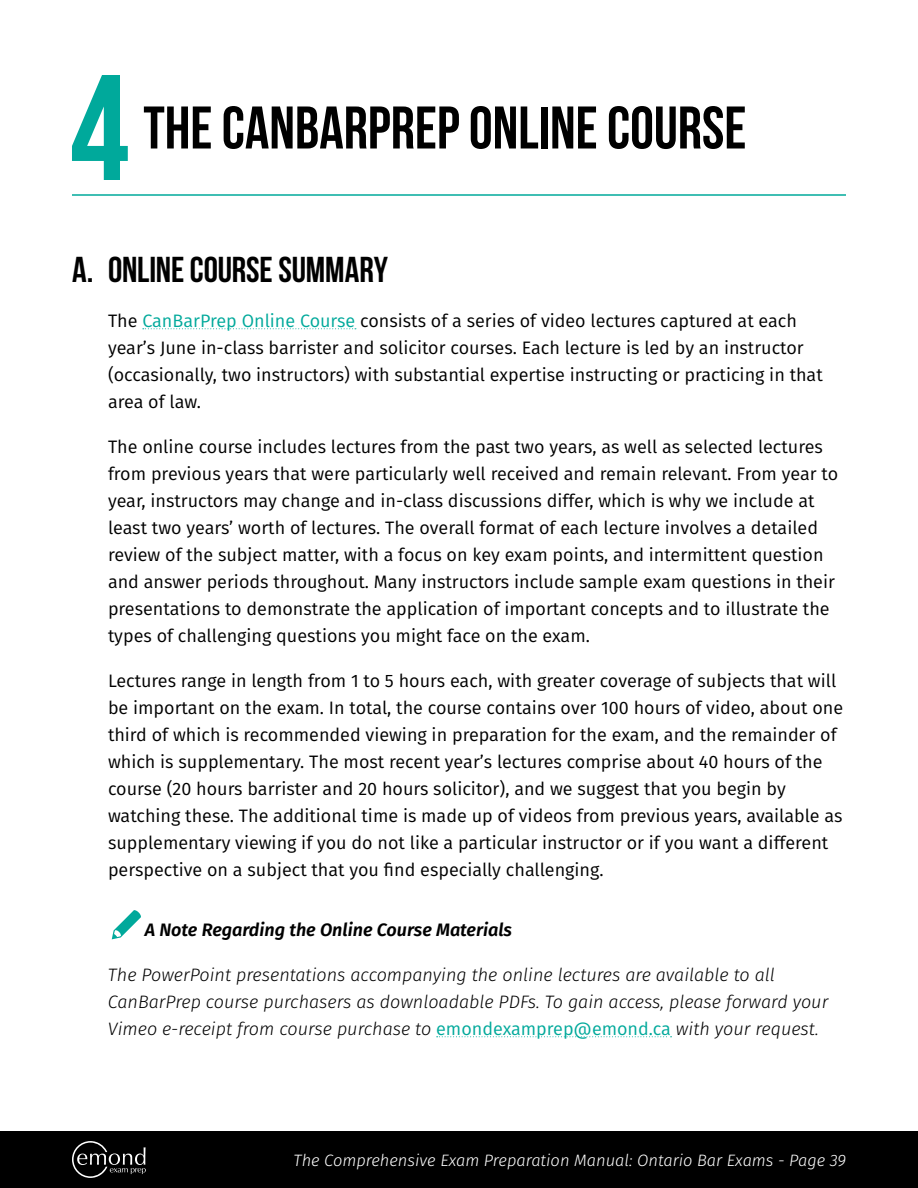
<style>
.page{position:relative;width:918px;height:1188px;background:#fff}
.page>*{position:absolute;margin:0;border:0;box-sizing:border-box;transform-origin:0 0}
.t1{font:700 150px "Bebas Neue";color:#00a99b}
.t2{font:75px "Entypo";color:#00a99b}
.t3{font:700 60px "Bebas Neue";color:#000}
.t4{font:700 36px "Bebas Neue";letter-spacing:-.005em;color:#000}
.t5{font:18px/27px "Fira Sans";color:#000}
.t6{font:italic 300 18px/27px "Fira Sans";color:#000}
.t7{font:italic 600 18px "Fira Sans";color:#000}
.t8{font:italic 300 16.5px "Fira Sans";color:#fff}
.s1{color:#00a99b}
.s2{font-weight:400;font-style:normal;color:#00a99b}
</style>
<div class="page">
<div style="left:0;top:1131px;width:918px;height:57px;background:#000"></div>
<svg style="left:72px;top:1141px;width:74px;height:37px"></svg>
<hr style="left:72px;top:194px;width:774px;height:2px;background:#00a99b">
<svg style="left:143px;top:328px;width:213px;height:1px"></svg>
<svg style="left:437px;top:1036px;width:235px;height:1px"></svg>
<h1 class="t1" style="left:70px;top:46px;width:61px">4</h1>
<h3 class="t3" style="left:143px;top:95px;width:605px">THE CANBARPREP ONLINE COURSE</h3>
<h3 class="t4" style="left:72px;top:250px;width:317px">A. ONLINE COURSE SUMMARY</h3>
<p class="t5" style="left:108px;top:307px;width:716px">The <span class="s1">CanBarPrep Online Course</span> consists of a series of video lectures captured at each year’s June in-class barrister and solicitor courses. Each lecture is led by an instructor (occasionally, two instructors) with substantial expertise instructing or practicing in that area of law.</p>
<p class="t5" style="left:108px;top:433px;width:732px">The online course includes lectures from the past two years, as well as selected lectures from previous years that were particularly well received and remain relevant. From year to year, instructors may change and in-class discussions differ, which is why we include at least two years’ worth of lectures. The overall format of each lecture involves a detailed review of the subject matter, with a focus on key exam points, and intermittent question and answer periods throughout. Many instructors include sample exam questions in their presentations to demonstrate the application of important concepts and to illustrate the types of challenging questions you might face on the exam.</p>
<p class="t5" style="left:108px;top:667px;width:737px">Lectures range in length from 1 to 5 hours each, with greater coverage of subjects that will be important on the exam. In total, the course contains over 100 hours of video, about one third of which is recommended viewing in preparation for the exam, and the remainder of which is supplementary. The most recent year’s lectures comprise about 40 hours of the course (20 hours barrister and 20 hours solicitor), and we suggest that you begin by watching these. The additional time is made up of videos from previous years, available as supplementary viewing if you do not like a particular instructor or if you want a different perspective on a subject that you find especially challenging.</p>
<h2 class="t2" style="left:108px;top:874px;width:38px">&amp;</h2>
<p class="t7" style="left:145px;top:915px;width:369px">A Note Regarding the Online Course Materials</p>
<p class="t6" style="left:108px;top:961px;width:722px">The PowerPoint presentations accompanying the online lectures are available to all<br>CanBarPrep course purchasers as downloadable PDFs. To gain access, please forward your<br>Vimeo e-receipt from course purchase to <span class="s2">emondexamprep@emond.ca</span> with your request.</p>
<p class="t8" style="left:294px;top:1149px;width:554px">The Comprehensive Exam Preparation Manual: Ontario Bar Exams - Page 39</p>
</div>
